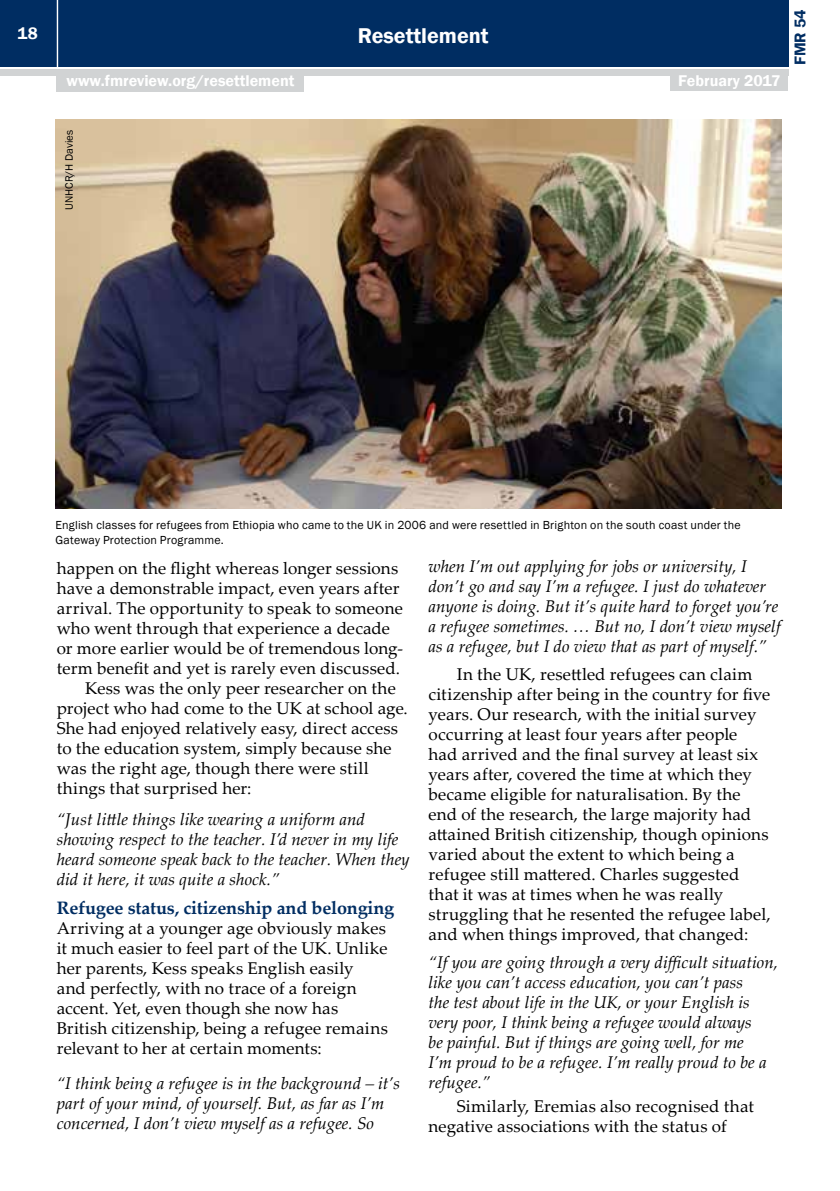
<style>
.page{position:relative;width:840px;height:1191px;background:#fff}
.page>*{position:absolute;margin:0;border:0;box-sizing:border-box;transform-origin:0 0}
.t1{font:600 22px "Franklin Gothic";color:#fff}
.t2{font:700 18px "Palatino Linotype";letter-spacing:-.01em;color:#002d62}
.t3{font:17px/20px "Palatino Linotype";letter-spacing:.01em;color:#000}
.t4{font:italic 17px/20px "Palatino Linotype";color:#000}
.t5{font:600 17px "Franklin Gothic";color:#fff}
.t6{font:600 16px "Franklin Gothic";color:#fff}
.t7{font:600 16px "Franklin Gothic";color:#002d62}
.t8{font:12px/14.4px "Franklin Gothic";letter-spacing:.015em;color:#000}
.t9{font:11px "Franklin Gothic";color:#000}
</style>
<div class="page">
<div style="left:0;top:0;width:787px;height:66px;background:#002d62"></div>
<div style="left:0;top:69px;width:787px;height:6px;background:#d1d3d4"></div>
<hr style="left:57px;top:0;width:1px;height:67px;background:#fff">
<div style="left:670px;top:73px;width:117px;height:18px;background:#d1d3d4"></div>
<div style="left:57px;top:74px;width:247px;height:18px;background:#d1d3d4"></div>
<img style="left:55px;top:119px;width:726px;height:390px">
<p class="t5" style="left:18px;top:23px;width:22px">18</p>
<p class="t1" style="left:357px;top:22px;width:132px">Resettlement</p>
<p class="t6" style="left:66px;top:71px;width:229px">www.fmreview.org/resettlement</p>
<p class="t6" style="left:678px;top:71px;width:104px">February 2017</p>
<p class="t7" style="left:789px;top:65px;width:58px;rotate:-90deg">FMR 54</p>
<p class="t9" style="left:62px;top:210px;width:81px;rotate:-90deg">UNHCR/H Davies</p>
<p class="t8" style="left:55px;top:518px;width:686px">English classes for refugees from Ethiopia who came to the UK in 2006 and were resettled in Brighton on the south coast under the<br>Gateway Protection Programme.</p>
<p class="t3" style="left:57px;top:557px;width:343px">happen on the flight whereas longer sessions</p>
<p class="t3" style="left:57px;top:577px;width:344px">have a demonstrable impact, even years after</p>
<p class="t3" style="left:57px;top:597px;width:347px">arrival. The opportunity to speak to someone</p>
<p class="t3" style="left:57px;top:617px;width:334px">who went through that experience a decade</p>
<p class="t3" style="left:57px;top:637px;width:347px">or more earlier would be of tremendous long-</p>
<p class="t3" style="left:57px;top:657px;width:344px">term benefit and yet is rarely even discussed.</p>
<p class="t3" style="left:85px;top:677px;width:312px">Kess was the only peer researcher on the</p>
<p class="t3" style="left:57px;top:697px;width:352px">project who had come to the UK at school age.</p>
<p class="t3" style="left:57px;top:717px;width:342px">She had enjoyed relatively easy, direct access</p>
<p class="t3" style="left:57px;top:737px;width:336px">to the education system, simply because she</p>
<p class="t3" style="left:57px;top:757px;width:313px">was the right age, though there were still</p>
<p class="t3" style="left:57px;top:777px;width:196px">things that surprised her:</p>
<p class="t4" style="left:57px;top:808px;width:354px">“Just little things like wearing a uniform and showing respect to the teacher. I’d never in my life heard someone speak back to the teacher. When they did it here, it was quite a shock.”</p>
<p class="t2" style="left:57px;top:895px;width:339px">Refugee status, citizenship and belonging</p>
<p class="t3" style="left:57px;top:917px;width:332px">Arriving at a younger age obviously makes it much easier to feel part of the UK. Unlike her parents, Kess speaks English easily<br>and perfectly, with no trace of a foreign accent. Yet, even though she now has British citizenship, being a refugee remains relevant to her at certain moments:</p>
<p class="t4" style="left:57px;top:1073px;width:344px">“I think being a refugee is in the background – it’s part of your mind, of yourself. But, as far as I’m concerned, I don’t view myself as a refugee. So</p>
<p class="t4" style="left:428px;top:555px;width:353px">when I’m out applying for jobs or university, I don’t go and say I’m a refugee. I just do whatever anyone is doing. But it’s quite hard to forget you’re a refugee sometimes. … But no, I don’t view myself as a refugee, but I do view that as part of myself.”</p>
<p class="t3" style="left:428px;top:663px;width:343px;text-indent:28px">In the UK, resettled refugees can claim citizenship after being in the country for five years. Our research, with the initial survey occurring at least four years after people had arrived and the final survey at least six years after, covered the time at which they became eligible for naturalisation. By the end of the research, the large majority had attained British citizenship, though opinions varied about the extent to which being a refugee still mattered. Charles suggested that it was at times when he was really struggling that he resented the refugee label, and when things improved, that changed:</p>
<p class="t4" style="left:428px;top:951px;width:351px">“If you are going through a very difficult situation, like you can’t access education, you can’t pass<br>the test about life in the UK, or your English is very poor, I think being a refugee would always<br>be painful. But if things are going well, for me<br>I’m proud to be a refugee. I’m really proud to be a refugee.”</p>
<p class="t3" style="left:428px;top:1095px;width:327px;text-indent:28px">Similarly, Eremias also recognised that negative associations with the status of</p>
</div>
